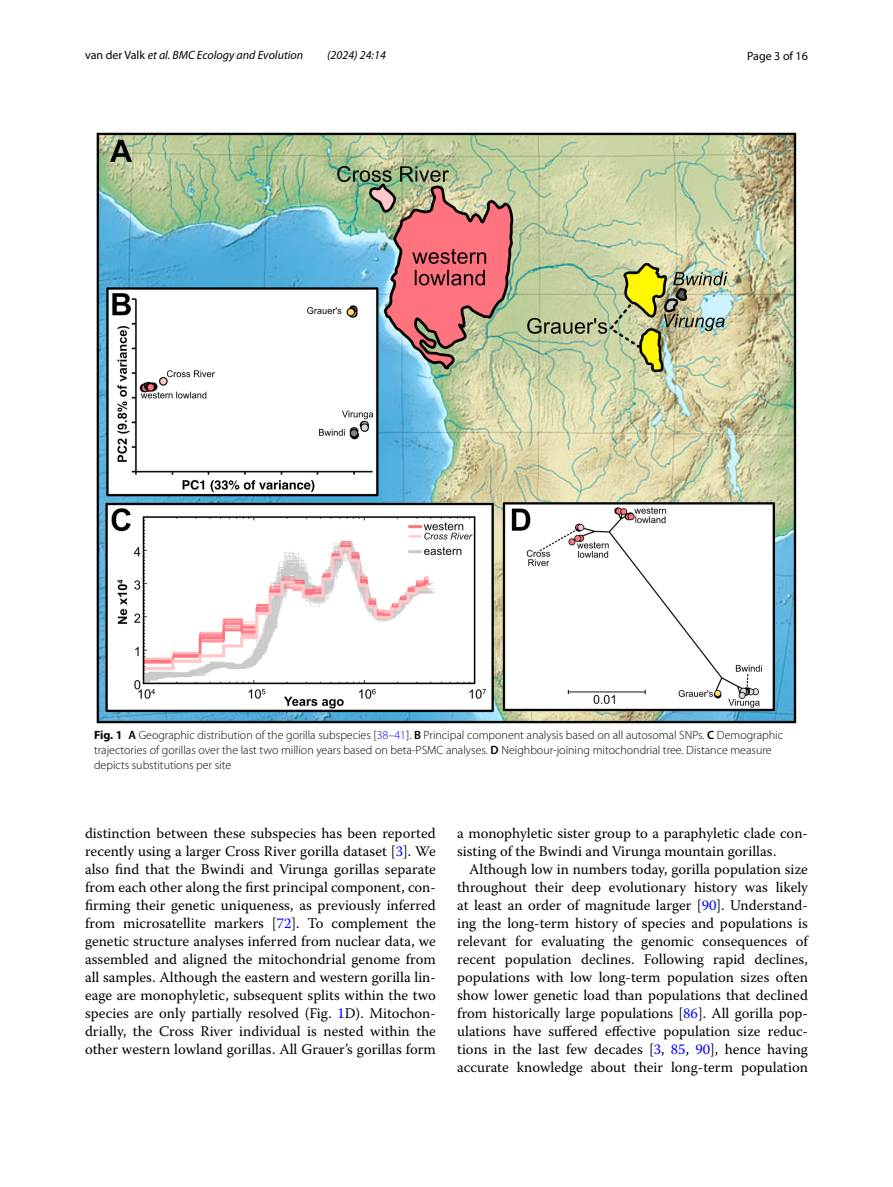
<style>
.page{position:relative;width:893px;height:1187px;background:#fff}
.page>*{position:absolute;margin:0;border:0;box-sizing:border-box;transform-origin:0 0}
.t1{font:14.7px/18px "Warnock Pro";color:#000;text-align:justify}
.t2{font:300 12px/15px "Myriad Pro";color:#000}
.t3{font:italic 12px "Myriad Pro";color:#000}
.t4{font:12px "Myriad Pro";color:#000}
.s1{font-style:normal}
.s2{font-weight:700}
.s3{font-weight:600}
.s4{color:#00f}
</style>
<div class="page">
<img style="left:96px;top:133px;width:701px;height:590px">
<p class="t3" style="left:85px;top:48px;width:220px"><span class="s1">van der Valk</span> et al. BMC Ecology and Evolution</p>
<p class="t3" style="left:327px;top:48px;width:60px">(2024) 24:14</p>
<p class="t4" style="left:747px;top:48px;width:62px">Page 3 of 16</p>
<p class="t2" style="left:94px;top:727px;width:691px"><span class="s2">Fig. 1</span> <span class="s3">A</span> Geographic distribution of the gorilla subspecies [<span class="s4">38</span>–<span class="s4">41</span>]. <span class="s3">B</span> Principal component analysis based on all autosomal SNPs. <span class="s3">C</span> Demographic trajectories of gorillas over the last two million years based on beta-PSMC analyses. <span class="s3">D</span> Neighbour-joining mitochondrial tree. Distance measure depicts substitutions per site</p>
<p class="t1" style="left:85px;top:823px;width:352px">distinction between these subspecies has been reported recently using a larger Cross River gorilla dataset [<span class="s4">3</span>]. We also find that the Bwindi and Virunga gorillas separate from each other along the first principal component, con&shy;firming their genetic uniqueness, as previously inferred from microsatellite markers [<span class="s4">72</span>]. To complement the genetic structure analyses inferred from nuclear data, we assembled and aligned the mitochondrial genome from all samples. Although the eastern and western gorilla lin&shy;eage are monophyletic, subsequent splits within the two species are only partially resolved (Fig. <span class="s4">1</span>D). Mitochon&shy;drially, the Cross River individual is nested within the other western lowland gorillas. All Grauer’s gorillas form</p>
<p class="t1" style="left:457px;top:823px;width:352px">a monophyletic sister group to a paraphyletic clade con&shy;sisting of the Bwindi and Virunga mountain gorillas.</p>
<p class="t1" style="left:457px;top:859px;width:352px;text-indent:12px">Although low in numbers today, gorilla population size throughout their deep evolutionary history was likely at least an order of magnitude larger [<span class="s4">90</span>]. Understand&shy;ing the long-term history of species and populations is relevant for evaluating the genomic consequences of recent population declines. Following rapid declines, populations with low long-term population sizes often show lower genetic load than populations that declined from historically large populations [<span class="s4">86</span>]. All gorilla pop&shy;ulations have suffered effective population size reduc&shy;tions in the last few decades [<span class="s4">3</span>, <span class="s4">85</span>, <span class="s4">90</span>], hence having accurate knowledge about their long-term population</p>
</div>
